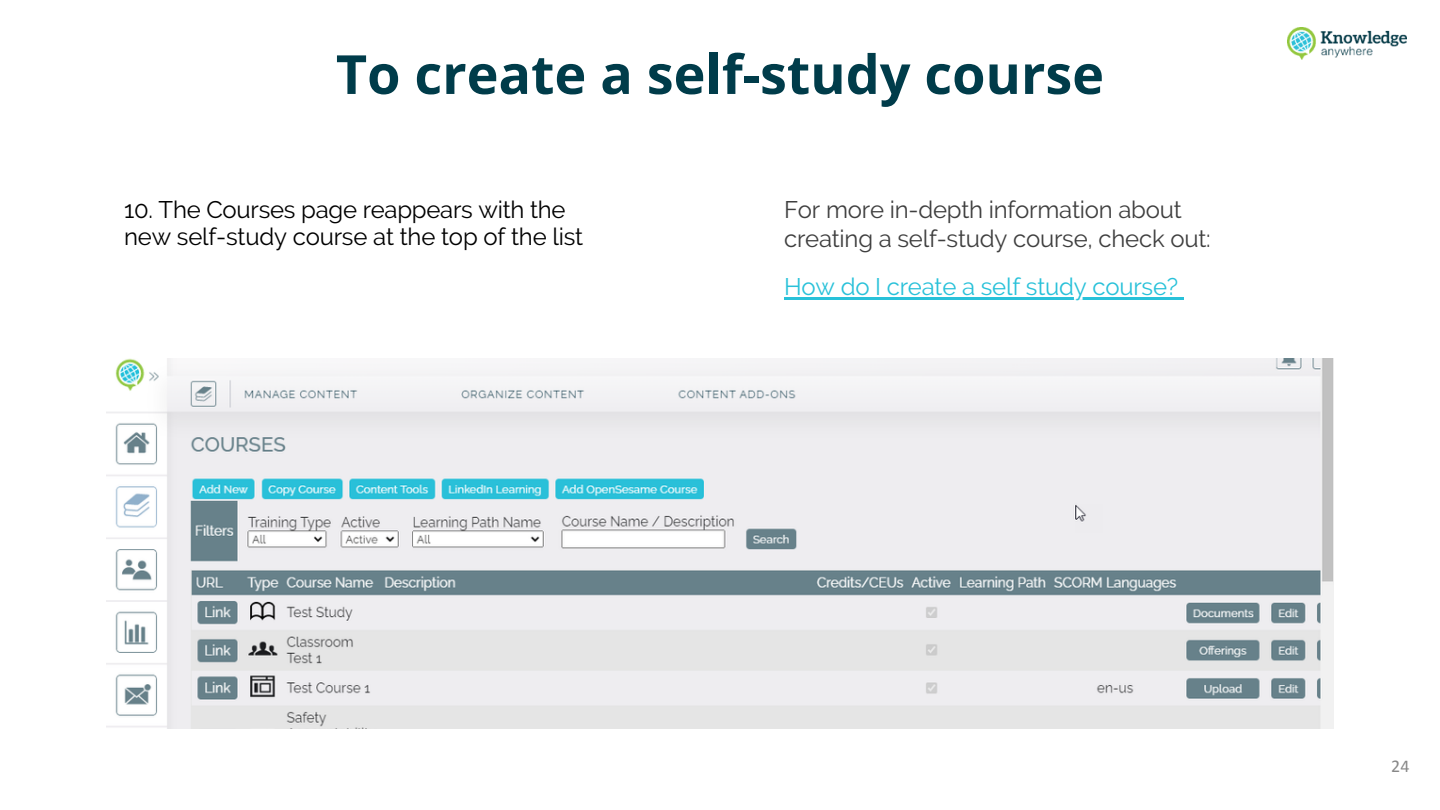
<style>
.page{position:relative;width:1440px;height:810px;background:#fff}
.page>*{position:absolute;margin:0;border:0;box-sizing:border-box;transform-origin:0 0}
.t1{font:700 54px "Open Sans";color:#003c4a}
.t2{font:24px/27px "Raleway";letter-spacing:-.01em;color:#000}
.t3{font:24px/28.2px "Raleway";letter-spacing:-.01em;color:#3f3f3f}
.t4{font:24px "Raleway";letter-spacing:-.01em;color:#28c1d9}
.t5{font:18px "Calibri";color:#888}
</style>
<div class="page">
<img style="left:106px;top:358px;width:1227px;height:371px">
<img style="left:1287px;top:27px;width:119px;height:33px">
<hr style="left:784px;top:297px;width:394px;height:2px;background:#28c1d9">
<svg style="left:1178px;top:297px;width:6px;height:2px"></svg>
<h1 class="t1" style="left:336px;top:36px;width:770px">To create a self-study course</h1>
<p class="t2" style="left:124px;top:196px;width:461px">10. The Courses page reappears with the new self-study course at the top of the list</p>
<p class="t3" style="left:784px;top:196px;width:428px">For more in-depth information about creating a self-study course, check out:</p>
<p class="t4" style="left:784px;top:272px;width:396px">How do I create a self study course?</p>
<p class="t5" style="left:1391px;top:758px;width:20px">24</p>
</div>
